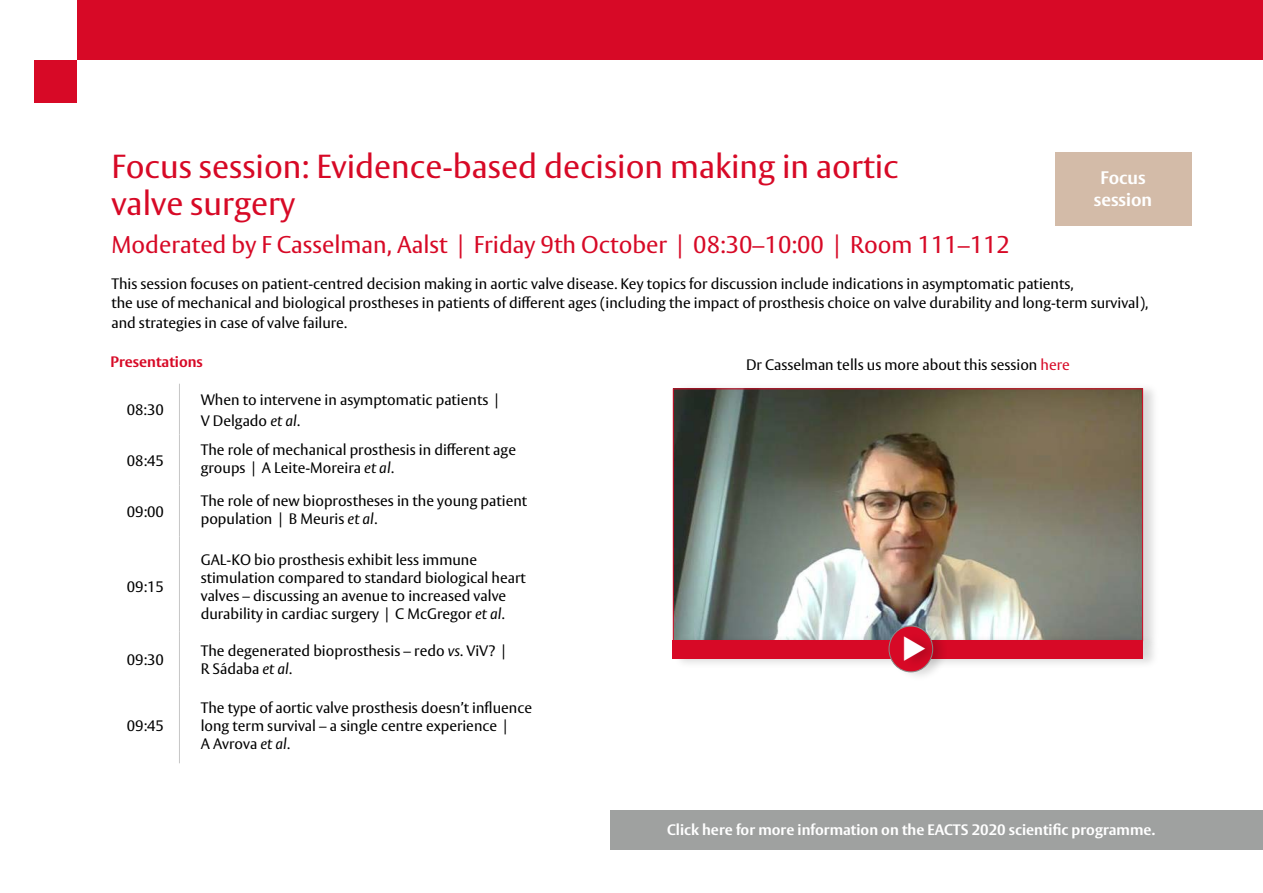
<style>
.page{position:relative;width:1263px;height:893px;background:#fff}
.page>*{position:absolute;margin:0;border:0;box-sizing:border-box;transform-origin:0 0}
.t1{font:33px/37.5px "Vesta Pro";color:#d70926}
.t2{font:24px "Vesta Pro";color:#d70926}
.t3{font:700 18px/22.5px "Vesta Pro";color:#fff;text-align:center}
.t4{font:15px/18px "Vesta Pro";color:#000}
.t5{font:700 15px "Vesta Pro";color:#fff}
.t6{font:700 15px "Vesta Pro";color:#d70926}
.s1{font-style:italic}
.s2{color:#d70926}
</style>
<div class="page">
<hr style="left:179px;top:384px;width:1px;height:51px;background:#c6c6c6">
<hr style="left:179px;top:435px;width:1px;height:50px;background:#c6c6c6">
<hr style="left:179px;top:485px;width:1px;height:51px;background:#c6c6c6">
<hr style="left:179px;top:536px;width:1px;height:96px;background:#c6c6c6">
<hr style="left:179px;top:632px;width:1px;height:55px;background:#c6c6c6">
<hr style="left:179px;top:687px;width:1px;height:76px;background:#c6c6c6">
<div style="left:611px;top:810px;width:652px;height:40px;background:#9fa1a0"></div>
<div style="left:673px;top:382px;width:486px;height:269px;background:#000;opacity:.15"></div>
<img style="left:675px;top:390px;width:466px;height:244px">
<div style="left:673px;top:634px;width:486px;height:35px;background:#000;opacity:.15"></div>
<div style="left:673px;top:640px;width:470px;height:19px;background:#d70926"></div>
<div style="left:889px;top:619px;width:60px;height:63px;background:#000;opacity:.15"></div>
<div style="left:889px;top:626px;width:44px;height:46px;background:#d70926;border-radius:50%"></div>
<div style="left:889px;top:626px;width:44px;height:46px;border:1px solid #898c8a;border-radius:50%"></div>
<div style="left:904px;top:631px;width:36px;height:39px;background:#000;opacity:.15"></div>
<div style="left:1055px;top:152px;width:137px;height:73px;background:#d3bba8"></div>
<div style="left:35px;top:60px;width:42px;height:43px;background:#d70926"></div>
<div style="left:77px;top:0;width:1186px;height:60px;background:#d70926"></div>
<svg style="left:904px;top:637px;width:21px;height:24px"></svg>
<h1 class="t1" style="left:111px;top:147px;width:789px">Focus session: Evidence-based decision making in aortic valve surgery</h1>
<h2 class="t2" style="left:111px;top:230px;width:900px">Moderated by F Casselman, Aalst | Friday 9th October | 08:30–10:00 | Room 111–112</h2>
<p class="t4" style="left:111px;top:273px;width:1038px;line-height:19.5px">This session focuses on patient-centred decision making in aortic valve disease. Key topics for discussion include indications in asymptomatic patients,<br>the use of mechanical and biological prostheses in patients of different ages (including the impact of prosthesis choice on valve durability and long-term survival), and strategies in case of valve failure.</p>
<p class="t3" style="left:1094px;top:166px;width:60px">Focus session</p>
<p class="t6" style="left:111px;top:352px;width:94px">Presentations</p>
<p class="t4" style="left:127px;top:400px;width:39px">08:30</p>
<p class="t4" style="left:201px;top:389px;width:299px;line-height:21px">When to intervene in asymptomatic patients |<br>V Delgado <span class="s1">et al</span>.</p>
<p class="t4" style="left:127px;top:451px;width:39px">08:45</p>
<p class="t4" style="left:201px;top:440px;width:317px">The role of mechanical prosthesis in different age groups | A Leite-Moreira <span class="s1">et al</span>.</p>
<p class="t4" style="left:127px;top:502px;width:39px">09:00</p>
<p class="t4" style="left:127px;top:577px;width:39px">09:15</p>
<p class="t4" style="left:201px;top:491px;width:328px">The role of new bioprostheses in the young patient population | B Meuris <span class="s1">et al</span>.</p>
<p class="t4" style="left:201px;top:550px;width:327px">GAL-KO bio prosthesis exhibit less immune stimulation compared to standard biological heart valves – discussing an avenue to increased valve durability in cardiac surgery | C McGregor <span class="s1">et al</span>.</p>
<p class="t4" style="left:127px;top:651px;width:39px">09:30</p>
<p class="t4" style="left:201px;top:642px;width:306px">The degenerated bioprosthesis – redo <span class="s1">vs</span>. ViV? |<br>R Sádaba <span class="s1">et al</span>.</p>
<p class="t4" style="left:127px;top:716px;width:39px">09:45</p>
<p class="t4" style="left:201px;top:698px;width:333px">The type of aortic valve prosthesis doesn’t influence long term survival – a single centre experience |<br>A Avrova <span class="s1">et al</span>.</p>
<p class="t4" style="left:746px;top:356px;width:325px">Dr Casselman tells us more about this session <span class="s2">here</span></p>
<p class="t5" style="left:667px;top:820px;width:490px">Click here for more information on the EACTS 2020 scientific programme.</p>
</div>
